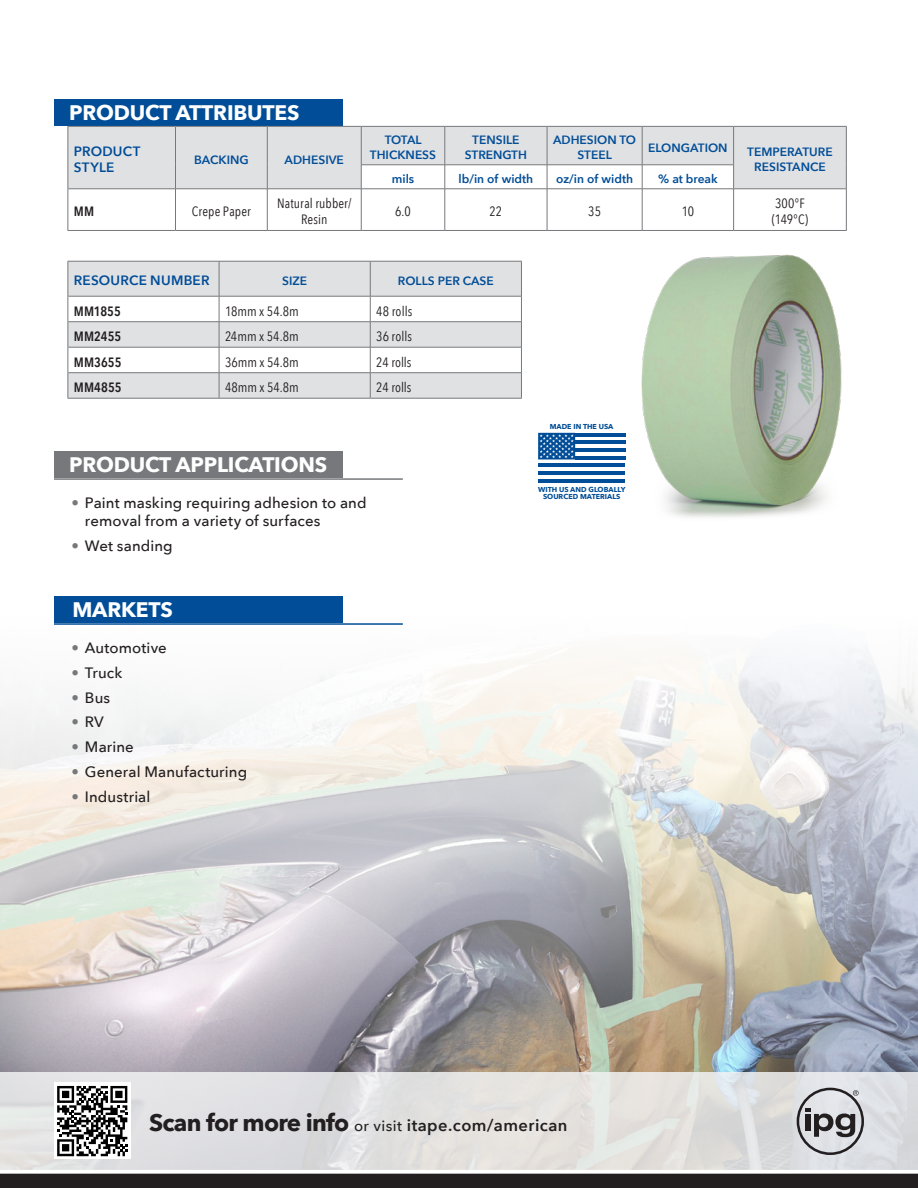
<style>
.page{position:relative;width:918px;height:1188px;background:#fff}
.page>*{position:absolute;margin:0;border:0;box-sizing:border-box;transform-origin:0 0}
.t1{font:700 21px "Avenir Next";letter-spacing:-.01em;color:#fff}
.t2{font:600 16.5px "Avenir Next";letter-spacing:.03em;color:#231f20}
.t3{font:500 15px/18px "Avenir Next";letter-spacing:.005em;color:#231f20}
.t4{font:13.5px/16.2px "Avenir Next Condensed";letter-spacing:.005em;color:#231f20;text-align:center}
.t5{font:600 13.5px/16.2px "Avenir Next";letter-spacing:.015em;color:#014d97}
.t6{font:600 13.5px "Avenir Next Condensed";letter-spacing:.005em;color:#231f20}
.t7{font:600 12px/14.4px "Avenir Next";color:#014d97;text-align:center}
.t8{font:700 7.2px/7.5px "Avenir Next";color:#014d97;text-align:center}
.s1{font-family:"Avenir";color:#76787b}
.s2{font-weight:700;font-size:24px}
.s3{font-weight:500;font-size:15px}
</style>
<div class="page">
<img style="left:0;top:617px;width:918px;height:455px">
<div style="left:0;top:1072px;width:918px;height:98px;background:#e1e1e0"></div>
<div style="left:0;top:1174px;width:918px;height:14px;background:#231f20"></div>
<div style="left:54px;top:99px;width:288px;height:27px;background:#014d97"></div>
<div style="left:54px;top:451px;width:288px;height:27px;background:#76787b"></div>
<hr style="left:54px;top:478px;width:349px;height:2px;background:#76787b">
<div style="left:54px;top:596px;width:288px;height:27px;background:#014d97"></div>
<hr style="left:54px;top:623px;width:349px;height:2px;background:#014d97">
<div style="left:69px;top:127px;width:777px;height:38px;background:#e0e1e3"></div>
<hr style="left:68px;top:126px;width:108px;height:1px;background:#76787b">
<hr style="left:68px;top:127px;width:1px;height:38px;background:#76787b">
<hr style="left:176px;top:126px;width:91px;height:1px;background:#76787b">
<hr style="left:267px;top:126px;width:94px;height:1px;background:#76787b">
<hr style="left:175px;top:127px;width:1px;height:38px;background:#76787b">
<hr style="left:267px;top:127px;width:1px;height:38px;background:#76787b">
<hr style="left:361px;top:126px;width:84px;height:1px;background:#76787b">
<hr style="left:445px;top:126px;width:102px;height:1px;background:#76787b">
<hr style="left:547px;top:126px;width:95px;height:1px;background:#76787b">
<hr style="left:642px;top:126px;width:92px;height:1px;background:#76787b">
<hr style="left:361px;top:127px;width:1px;height:38px;background:#76787b">
<hr style="left:445px;top:127px;width:1px;height:38px;background:#76787b">
<hr style="left:547px;top:127px;width:1px;height:38px;background:#76787b">
<hr style="left:642px;top:127px;width:1px;height:38px;background:#76787b">
<hr style="left:734px;top:126px;width:113px;height:1px;background:#76787b">
<hr style="left:846px;top:127px;width:1px;height:38px;background:#76787b">
<hr style="left:733px;top:127px;width:1px;height:38px;background:#76787b">
<svg style="left:68px;top:165px;width:779px;height:65px"></svg>
<hr style="left:68px;top:189px;width:108px;height:1px;background:#76787b">
<hr style="left:176px;top:189px;width:91px;height:1px;background:#76787b">
<hr style="left:175px;top:189px;width:1px;height:41px;background:#76787b">
<hr style="left:267px;top:189px;width:94px;height:1px;background:#76787b">
<hr style="left:267px;top:189px;width:1px;height:41px;background:#76787b">
<hr style="left:361px;top:189px;width:84px;height:1px;background:#76787b">
<hr style="left:361px;top:189px;width:1px;height:41px;background:#76787b">
<hr style="left:445px;top:189px;width:102px;height:1px;background:#76787b">
<hr style="left:445px;top:189px;width:1px;height:41px;background:#76787b">
<hr style="left:547px;top:189px;width:95px;height:1px;background:#76787b">
<hr style="left:547px;top:189px;width:1px;height:41px;background:#76787b">
<hr style="left:642px;top:189px;width:92px;height:1px;background:#76787b">
<hr style="left:642px;top:189px;width:1px;height:41px;background:#76787b">
<hr style="left:734px;top:189px;width:112px;height:1px;background:#76787b">
<hr style="left:733px;top:189px;width:1px;height:41px;background:#76787b">
<hr style="left:68px;top:189px;width:1px;height:41px;background:#76787b">
<hr style="left:846px;top:189px;width:1px;height:41px;background:#76787b">
<hr style="left:68px;top:230px;width:108px;height:1px;background:#76787b">
<hr style="left:176px;top:230px;width:91px;height:1px;background:#76787b">
<hr style="left:267px;top:230px;width:94px;height:1px;background:#76787b">
<hr style="left:361px;top:230px;width:84px;height:1px;background:#76787b">
<hr style="left:445px;top:230px;width:102px;height:1px;background:#76787b">
<hr style="left:547px;top:230px;width:95px;height:1px;background:#76787b">
<hr style="left:642px;top:230px;width:92px;height:1px;background:#76787b">
<hr style="left:734px;top:230px;width:113px;height:1px;background:#76787b">
<svg style="left:0;top:1173px;width:918px;height:1px"></svg>
<div style="left:69px;top:262px;width:452px;height:34px;background:#e0e1e3"></div>
<hr style="left:68px;top:261px;width:151px;height:1px;background:#76787b">
<hr style="left:68px;top:262px;width:1px;height:34px;background:#76787b">
<hr style="left:219px;top:261px;width:151px;height:1px;background:#76787b">
<hr style="left:370px;top:261px;width:152px;height:1px;background:#76787b">
<hr style="left:521px;top:262px;width:1px;height:34px;background:#76787b">
<hr style="left:68px;top:398px;width:151px;height:1px;background:#76787b">
<hr style="left:219px;top:398px;width:151px;height:1px;background:#76787b">
<hr style="left:370px;top:398px;width:152px;height:1px;background:#76787b">
<hr style="left:219px;top:262px;width:1px;height:34px;background:#76787b">
<hr style="left:370px;top:262px;width:1px;height:34px;background:#76787b">
<svg style="left:68px;top:296px;width:454px;height:102px"></svg>
<svg style="left:797px;top:1088px;width:67px;height:67px"></svg>
<div style="left:54px;top:1082px;width:77px;height:77px;background:#fff"></div>
<svg style="left:57px;top:1086px;width:70px;height:70px"></svg>
<img style="left:578px;top:254px;width:264px;height:264px">
<svg style="left:538px;top:433px;width:37px;height:26px"></svg>
<hr style="left:575px;top:433px;width:50px;height:4px;background:#014d97">
<hr style="left:575px;top:440px;width:50px;height:4px;background:#014d97">
<hr style="left:575px;top:448px;width:50px;height:4px;background:#014d97">
<hr style="left:575px;top:456px;width:50px;height:3px;background:#014d97">
<hr style="left:538px;top:463px;width:87px;height:4px;background:#014d97">
<hr style="left:538px;top:471px;width:87px;height:4px;background:#014d97">
<hr style="left:538px;top:479px;width:87px;height:4px;background:#014d97">
<p class="t1" style="left:69px;top:94px;width:232px">PRODUCT ATTRIBUTES</p>
<p class="t5" style="left:74px;top:143px;width:68px">PRODUCT<br>STYLE</p>
<p class="t7" style="left:194px;top:152px;width:56px">BACKING</p>
<p class="t7" style="left:285px;top:152px;width:61px">ADHESIVE</p>
<p class="t7" style="left:370px;top:133px;width:68px">TOTAL<br>THICKNESS</p>
<p class="t7" style="left:465px;top:133px;width:64px">TENSILE<br>STRENGTH</p>
<p class="t7" style="left:553px;top:133px;width:85px">ADHESION TO<br>STEEL</p>
<p class="t7" style="left:648px;top:140px;width:81px">ELONGATION</p>
<p class="t7" style="left:392px;top:171px;width:24px">mils</p>
<p class="t7" style="left:459px;top:171px;width:76px">lb/in of width</p>
<p class="t7" style="left:556px;top:171px;width:79px">oz/in of width</p>
<p class="t7" style="left:658px;top:171px;width:61px">% at break</p>
<p class="t7" style="left:747px;top:145px;width:87px">TEMPERATURE<br>RESISTANCE</p>
<p class="t6" style="left:74px;top:200px;width:22px">MM</p>
<p class="t4" style="left:192px;top:203px;width:60px">Crepe Paper</p>
<p class="t4" style="left:277px;top:195px;width:76px">Natural rubber/<br>Resin</p>
<p class="t4" style="left:395px;top:203px;width:17px">6.0</p>
<p class="t4" style="left:490px;top:203px;width:14px">22</p>
<p class="t4" style="left:588px;top:203px;width:14px">35</p>
<p class="t4" style="left:682px;top:203px;width:14px">10</p>
<p class="t4" style="left:772px;top:195px;width:38px;text-align:left">300°F (149°C)</p>
<p class="t5" style="left:74px;top:272px;width:137px">RESOURCE NUMBER</p>
<p class="t7" style="left:282px;top:273px;width:26px">SIZE</p>
<p class="t7" style="left:398px;top:273px;width:97px">ROLLS PER CASE</p>
<p class="t6" style="left:74px;top:299px;width:48px">MM1855</p>
<p class="t4" style="left:225px;top:302px;width:75px">18mm x 54.8m</p>
<p class="t4" style="left:376px;top:302px;width:38px">48 rolls</p>
<p class="t6" style="left:74px;top:325px;width:49px">MM2455</p>
<p class="t4" style="left:225px;top:328px;width:75px">24mm x 54.8m</p>
<p class="t4" style="left:376px;top:328px;width:37px">36 rolls</p>
<p class="t6" style="left:74px;top:350px;width:49px">MM3655</p>
<p class="t4" style="left:225px;top:353px;width:75px">36mm x 54.8m</p>
<p class="t4" style="left:376px;top:353px;width:37px">24 rolls</p>
<p class="t6" style="left:74px;top:376px;width:49px">MM4855</p>
<p class="t4" style="left:225px;top:379px;width:75px">48mm x 54.8m</p>
<p class="t4" style="left:376px;top:379px;width:37px">24 rolls</p>
<p class="t1" style="left:69px;top:447px;width:260px">PRODUCT APPLICATIONS</p>
<p class="t3" style="left:85px;top:493px;width:283px;text-indent:-14px"><span class="s1">•</span> Paint masking requiring adhesion to and removal from a variety of surfaces</p>
<p class="t3" style="left:71px;top:536px;width:103px"><span class="s1">•</span> Wet sanding</p>
<p class="t1" style="left:72px;top:592px;width:102px">MARKETS</p>
<p class="t3" style="left:71px;top:638px;width:97px"><span class="s1">•</span> Automotive</p>
<p class="t3" style="left:71px;top:663px;width:53px"><span class="s1">•</span> Truck</p>
<p class="t3" style="left:71px;top:688px;width:40px"><span class="s1">•</span> Bus</p>
<p class="t3" style="left:71px;top:713px;width:34px"><span class="s1">•</span> RV</p>
<p class="t3" style="left:71px;top:737px;width:64px"><span class="s1">•</span> Marine</p>
<p class="t3" style="left:71px;top:762px;width:177px"><span class="s1">•</span> General Manufacturing</p>
<p class="t3" style="left:71px;top:787px;width:80px"><span class="s1">•</span> Industrial</p>
<p class="t8" style="left:550px;top:423px;width:65px">MADE IN THE USA</p>
<p class="t8" style="left:538px;top:485px;width:89px">WITH US AND GLOBALLY<br>SOURCED MATERIALS</p>
<p class="t2" style="left:149px;top:1111px;width:420px"><span class="s2">Scan for more info</span> <span class="s3">or visit</span> itape.com/american</p>
</div>
